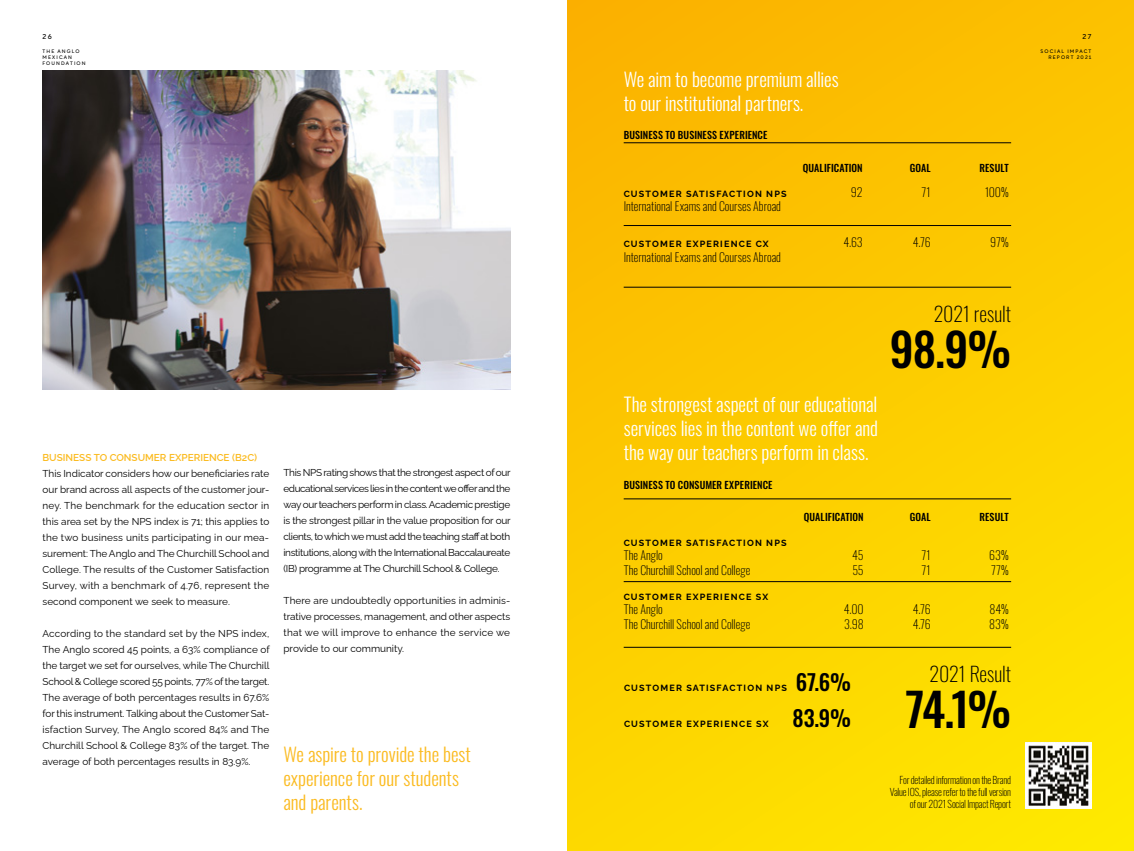
<style>
.page{position:relative;width:1134px;height:851px;background:#fff}
.page>*{position:absolute;margin:0;border:0;box-sizing:border-box;transform-origin:0 0}
.t1{font:500 46px "Oswald";color:#000}
.t2{font:500 22px "Oswald";color:#000}
.t3{font:200 20px "Oswald";color:#000}
.t4{font:300 19px/24px "Oswald";letter-spacing:-.005em;color:#fff}
.t5{font:300 19px/24px "Oswald";color:#fbbb21}
.t6{font:200 12px "Oswald";color:#000}
.t7{font:10px/16px "Raleway";color:#000;text-align:justify}
.t8{font:500 10px "Oswald";letter-spacing:.01em;color:#000}
.t9{font:200 10px/12px "Oswald";letter-spacing:-.02em;color:#000;text-align:right}
.t10{font:600 10px "Raleway";color:#fbbb21}
.t11{font:700 9px "Raleway";letter-spacing:.13em;color:#000}
.t12{font:7px "Rotunda";color:#000}
.t13{font:5px/6px "Rotunda";letter-spacing:.225em;color:#000}
</style>
<div class="page">
<div style="left:567px;top:0;width:567px;height:850px;background:linear-gradient(to bottom,#fbb800,#fde201)"></div>
<img style="left:43px;top:71px;width:467px;height:318px">
<hr style="left:624px;top:142px;width:387px;height:1px;background:#000">
<hr style="left:624px;top:225px;width:387px;height:1px;background:#000">
<hr style="left:624px;top:287px;width:387px;height:1px;background:#000">
<hr style="left:624px;top:498px;width:387px;height:1px;background:#000">
<hr style="left:624px;top:581px;width:387px;height:1px;background:#000">
<hr style="left:624px;top:647px;width:387px;height:1px;background:#000">
<img style="left:1025px;top:742px;width:66px;height:66px">
<p class="t12" style="left:43px;top:31px;width:11px">26</p>
<p class="t12" style="left:1082px;top:31px;width:10px">27</p>
<p class="t13" style="left:43px;top:48px;width:45px">THE ANGLO<br>MEXICAN<br>FOUNDATION</p>
<p class="t13" style="left:1040px;top:48px;width:52px;text-align:right">SOCIAL IMPACT<br>REPORT 2021</p>
<h3 class="t4" style="left:624px;top:65px;width:217px">We aim to become premium allies to our institutional partners.</h3>
<p class="t8" style="left:624px;top:126px;width:145px">BUSINESS TO BUSINESS EXPERIENCE</p>
<p class="t8" style="left:803px;top:158px;width:61px">QUALIFICATION</p>
<p class="t8" style="left:910px;top:158px;width:22px">GOAL</p>
<p class="t8" style="left:979px;top:158px;width:31px">RESULT</p>
<p class="t11" style="left:624px;top:186px;width:164px">CUSTOMER SATISFACTION NPS</p>
<p class="t6" style="left:851px;top:181px;width:13px">92</p>
<p class="t6" style="left:922px;top:181px;width:11px">71</p>
<p class="t6" style="left:985px;top:181px;width:25px">100%</p>
<p class="t6" style="left:624px;top:195px;width:159px">International Exams and Courses Abroad</p>
<p class="t11" style="left:624px;top:237px;width:147px">CUSTOMER EXPERIENCE CX</p>
<p class="t6" style="left:843px;top:231px;width:21px">4.63</p>
<p class="t6" style="left:913px;top:231px;width:19px">4.76</p>
<p class="t6" style="left:990px;top:231px;width:20px">97%</p>
<p class="t6" style="left:624px;top:246px;width:159px">International Exams and Courses Abroad</p>
<p class="t10" style="left:43px;top:449px;width:216px">BUSINESS TO CONSUMER EXPERIENCE (B2C)</p>
<p class="t7" style="left:43px;top:464px;width:228px">This Indicator considers how our beneficiaries rate our brand across all aspects of the customer jour&shy;ney. The benchmark for the education sector in this area set by the NPS index is 71; this applies to the two business units participating in our mea&shy;surement: The Anglo and The Churchill School and College. The results of the Customer Satisfaction Survey, with a benchmark of 4.76, represent the second component we seek to measure.</p>
<p class="t7" style="left:43px;top:624px;width:229px">According to the standard set by the NPS index, The Anglo scored 45 points, a 63% compliance of the target we set for ourselves, while The Churchill School &amp; College scored 55 points, 77% of the target.<br>The average of both percentages results in 67.6% for this instrument. Talking about the Customer Sat&shy;isfaction Survey, The Anglo scored 84% and The Churchill School &amp; College 83% of the target. The average of both percentages results in 83.9%.</p>
<p class="t7" style="left:283px;top:463px;width:229px">This NPS rating shows that the strongest aspect of our educational services lies in the content we offer and the way our teachers perform in class. Academic prestige is the strongest pillar in the value proposition for our clients, to which we must add the teaching staff at both institutions, along with the International Baccalaureate (IB) programme at The Churchill School &amp; College.</p>
<p class="t7" style="left:283px;top:591px;width:228px">There are undoubtedly opportunities in adminis&shy;trative processes, management, and other aspects that we will improve to enhance the service we provide to our community.</p>
<h3 class="t5" style="left:283px;top:740px;width:189px">We aspire to provide the best experience for our students and parents.</h3>
<h3 class="t4" style="left:624px;top:390px;width:256px;text-align:justify">The strongest aspect of our educational services lies in the content we offer and the way our teachers perform in class.</h3>
<p class="t8" style="left:624px;top:475px;width:150px">BUSINESS TO CONSUMER EXPERIENCE</p>
<h3 class="t3" style="left:934px;top:296px;width:79px">2021 result</h3>
<h1 class="t1" style="left:890px;top:308px;width:123px">98.9%</h1>
<p class="t8" style="left:804px;top:507px;width:61px">QUALIFICATION</p>
<p class="t8" style="left:910px;top:507px;width:22px">GOAL</p>
<p class="t8" style="left:979px;top:507px;width:31px">RESULT</p>
<p class="t11" style="left:624px;top:535px;width:164px">CUSTOMER SATISFACTION NPS</p>
<p class="t6" style="left:624px;top:544px;width:41px">The Anglo</p>
<p class="t6" style="left:852px;top:544px;width:13px">45</p>
<p class="t6" style="left:922px;top:544px;width:11px">71</p>
<p class="t6" style="left:989px;top:544px;width:21px">63%</p>
<p class="t6" style="left:624px;top:559px;width:128px">The Churchill School and College</p>
<p class="t6" style="left:852px;top:559px;width:13px">55</p>
<p class="t6" style="left:921px;top:559px;width:11px">71</p>
<p class="t6" style="left:991px;top:559px;width:19px">77%</p>
<p class="t11" style="left:624px;top:589px;width:146px">CUSTOMER EXPERIENCE SX</p>
<p class="t6" style="left:624px;top:598px;width:41px">The Anglo</p>
<p class="t6" style="left:844px;top:598px;width:21px">4.00</p>
<p class="t6" style="left:913px;top:598px;width:19px">4.76</p>
<p class="t6" style="left:989px;top:598px;width:21px">84%</p>
<p class="t6" style="left:624px;top:613px;width:128px">The Churchill School and College</p>
<p class="t6" style="left:844px;top:613px;width:21px">3.98</p>
<p class="t6" style="left:913px;top:613px;width:19px">4.76</p>
<p class="t6" style="left:989px;top:613px;width:21px">83%</p>
<h3 class="t3" style="left:929px;top:656px;width:83px">2021 Result</h3>
<h1 class="t1" style="left:905px;top:668px;width:107px">74.1%</h1>
<p class="t11" style="left:624px;top:680px;width:164px">CUSTOMER SATISFACTION NPS</p>
<h2 class="t2" style="left:796px;top:662px;width:57px">67.6%</h2>
<p class="t11" style="left:624px;top:717px;width:146px">CUSTOMER EXPERIENCE SX</p>
<h2 class="t2" style="left:793px;top:698px;width:60px">83.9%</h2>
<p class="t9" style="left:890px;top:772px;width:123px">For detailed information on the Brand<br>Value IOS, please refer to the full version of our 2021 Social Impact Report</p>
</div>
